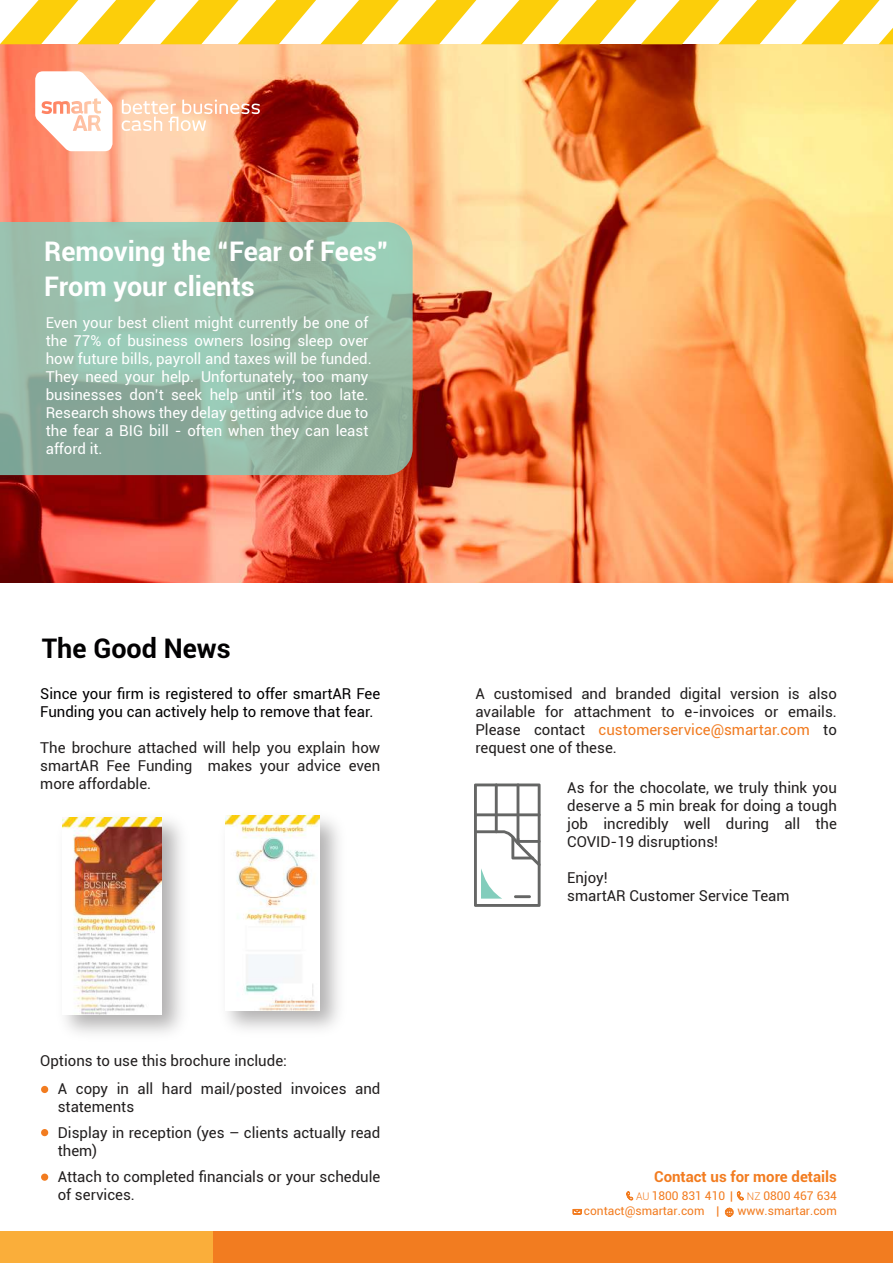
<style>
.page{position:relative;width:893px;height:1263px;background:#fff}
.page>*{position:absolute;margin:0;border:0;box-sizing:border-box;transform-origin:0 0}
.t1{font:700 27px/34.2px "Roboto";color:#fff}
.t2{font:700 27px "Roboto";color:#020102}
.t3{font:15px/18px "Roboto";color:#221f1f}
.t4{font:15px/18px "Roboto";color:#fff}
.t5{font:15px/18px "Roboto";color:#020102}
.t6{font:700 15px "Roboto";color:#f27c20}
.t7{font:12px "Roboto";color:#f27c20}
.t8{font:300 10.5px "Roboto";color:#f27c20}
.s1{color:#f17b20}
.s2{font-weight:300;font-size:10.5px}
.s3{font-weight:400;font-size:12px}
</style>
<div class="page">
<img style="left:0;top:44px;width:893px;height:538px">
<svg style="left:0;top:222px;width:413px;height:253px;background:#94b8a5"></svg>
<div style="left:0;top:1232px;width:213px;height:31px;background:#faae3a"></div>
<div style="left:213px;top:1232px;width:680px;height:31px;background:#f27c20"></div>
<svg style="left:725px;top:1208px;width:9px;height:8px"></svg>
<svg style="left:573px;top:1209px;width:8px;height:5px"></svg>
<svg style="left:627px;top:1191px;width:6px;height:10px"></svg>
<svg style="left:737px;top:1191px;width:6px;height:9px"></svg>
<div style="left:41px;top:1086px;width:7px;height:7px;background:#f27c20;border-radius:50%"></div>
<div style="left:41px;top:1129px;width:7px;height:7px;background:#f27c20;border-radius:50%"></div>
<div style="left:41px;top:1173px;width:7px;height:8px;background:#f27c20;border-radius:50%"></div>
<svg style="left:474px;top:783px;width:67px;height:124px"></svg>
<svg style="left:35px;top:71px;width:78px;height:80px"></svg>
<svg style="left:122px;top:99px;width:138px;height:32px;background:#f3bfa4"></svg>
<svg style="left:0;top:0;width:893px;height:44px"></svg>
<img style="left:62px;top:817px;width:100px;height:197px">
<img style="left:225px;top:815px;width:95px;height:195px">
<h1 class="t1" style="left:44px;top:237px;width:346px">Removing the “Fear of Fees”<br>From your clients</h1>
<p class="t4" style="left:46px;top:314px;width:327px">Even your best client might currently be one of the 77% of business owners losing sleep over how future bills, payroll and taxes will be funded.<br>They need your help. Unfortunately, too many businesses don’t seek help until it’s too late.<br>Research shows they delay getting advice due to the fear a BIG bill - often when they can least afford it.</p>
<h1 class="t2" style="left:42px;top:637px;width:190px">The Good News</h1>
<p class="t5" style="left:40px;top:684px;width:342px">Since your firm is registered to offer smartAR Fee<br>Funding you can actively help to remove that fear.</p>
<p class="t3" style="left:40px;top:739px;width:342px;text-align:justify">The brochure attached will help you explain how smartAR Fee Funding makes your advice even more affordable.</p>
<p class="t3" style="left:58px;top:1047px;width:324px;line-height:28.5px;text-indent:-18px">Options to use this brochure include:<br>A copy in all hard mail/posted invoices and</p>
<p class="t3" style="left:58px;top:1095px;width:324px;line-height:25.8px">statements<br>Display in reception (yes – clients actually read</p>
<p class="t3" style="left:58px;top:1139px;width:324px;line-height:25.8px">them)<br>Attach to completed financials or your schedule</p>
<p class="t3" style="left:58px;top:1187px;width:79px">of services.</p>
<p class="t3" style="left:475px;top:686px;width:363px;text-align:justify">A customised and branded digital version is also available for attachment to e-invoices or emails.<br>Please contact <span class="s1">customerservice@smartar.com</span> to request one of these.</p>
<p class="t3" style="left:567px;top:780px;width:271px;text-align:justify">As for the chocolate, we truly think you deserve a 5 min break for doing a tough job incredibly well during all the COVID-19 disruptions!</p>
<p class="t3" style="left:567px;top:870px;width:224px">Enjoy!<br>smartAR Customer Service Team</p>
<p class="t6" style="left:654px;top:1170px;width:184px">Contact us for more details</p>
<p class="t7" style="left:636px;top:1190px;width:91px"><span class="s2">AU</span> 1800 831 410</p>
<p class="t7" style="left:763px;top:1190px;width:75px">0800 467 634</p>
<p class="t8" style="left:730px;top:1190px;width:32px"><span class="s3">|</span> NZ</p>
<p class="t7" style="left:584px;top:1206px;width:137px">contact@smartar.com |</p>
<p class="t7" style="left:737px;top:1206px;width:101px">www.smartar.com</p>
</div>
